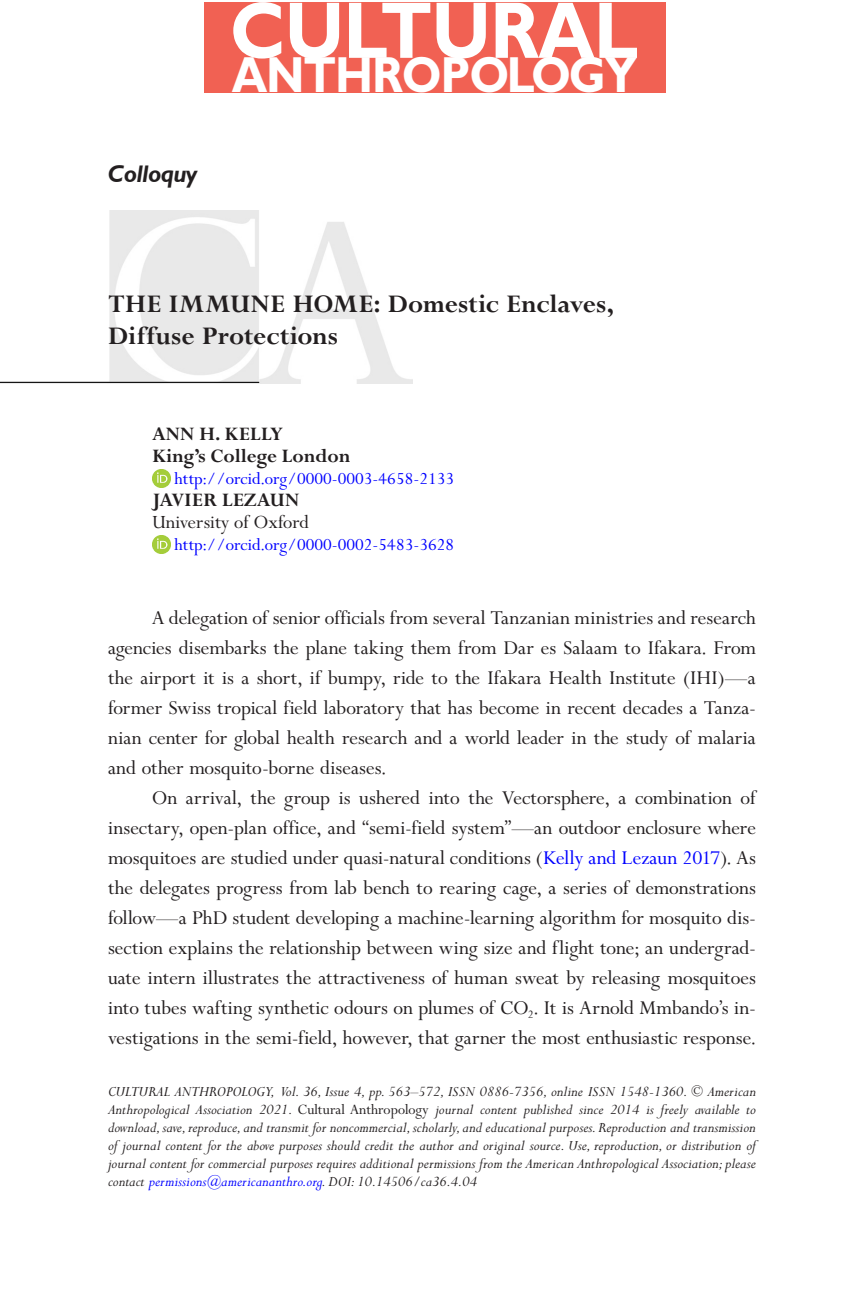
<style>
.page{position:relative;width:864px;height:1296px;background:#fff}
.page>*{position:absolute;margin:0;border:0;box-sizing:border-box;transform-origin:0 0}
.t1{font:700 80.6px "Gill Sans";letter-spacing:-.01em;color:#fff;scale:.9 1}
.t2{font:700 51px "Gill Sans";letter-spacing:-.025em;color:#fff;scale:.9 1}
.t3{font:700 28px/32px "Perpetua MT Std";color:#231f20}
.t4{font:italic 700 24px "Humanist 521 BT";color:#231f20}
.Regular_Paragraph{font:22px/30px "Perpetua MT Std";color:#231f20;text-align:justify}
.Author{font:700 21px "Perpetua MT Std";color:#231f20}
.Author_Institution{font:700 21px "Perpetua MT Std";color:#231f20}
.Author_Institution-2{font:21px "Perpetua MT Std";color:#231f20}
.ORCiD{font:19px "Perpetua MT Std";color:#00f}
.t5{font:italic 16px/18px "Perpetua MT Std";color:#231f20;text-align:justify}
.s1{color:#00f}
.s2{font-style:normal}
</style>
<div class="page">
<img style="left:0;top:211px;width:412px;height:173px">
<img style="left:152px;top:470px;width:18px;height:18px">
<img style="left:152px;top:536px;width:18px;height:18px">
<div style="left:204px;top:2px;width:461px;height:91px;background:#f16153"></div>
<p class="t4" style="left:108px;top:159px;width:91px">Colloquy</p>
<p class="t1" style="left:230px;top:-17px;width:455px">CULTURAL</p>
<p class="t2" style="left:232px;top:45px;width:452px">ANTHROPOLOGY</p>
<p class="t3" style="left:108px;top:289px;width:507px">THE IMMUNE HOME: Domestic Enclaves,<br>Diffuse Protections</p>
<p class="Author" style="left:152px;top:423px;width:133px">ANN H. KELLY</p>
<p class="Author_Institution" style="left:152px;top:445px;width:200px">King’s College London</p>
<p class="ORCiD" style="left:175px;top:469px;width:281px">http://orcid.org/0000-0003-4658-2133</p>
<p class="Author" style="left:152px;top:489px;width:149px">JAVIER LEZAUN</p>
<p class="Author_Institution-2" style="left:152px;top:511px;width:159px">University of Oxford</p>
<p class="ORCiD" style="left:175px;top:535px;width:281px">http://orcid.org/0000-0002-5483-3628</p>
<p class="Regular_Paragraph" style="left:108px;top:603px;width:650px;text-indent:44px">A delegation of senior officials from several Tanzanian ministries and research agencies disembarks the plane taking them from Dar es Salaam to Ifakara. From the airport it is a short, if bumpy, ride to the Ifakara Health Institute (IHI)—a former Swiss tropical field laboratory that has become in recent decades a Tanza&shy;nian center for global health research and a world leader in the study of malaria and other mosquito-borne diseases.</p>
<p class="Regular_Paragraph" style="left:108px;top:783px;width:650px;text-indent:44px">On arrival, the group is ushered into the Vectorsphere, a combination of insectary, open-plan office, and “semi-field system”—an outdoor enclosure where mosquitoes are studied under quasi-natural conditions (<span class="s1">Kelly and Lezaun 2017</span>). As the delegates progress from lab bench to rearing cage, a series of demonstrations follow—a PhD student developing a machine-learning algorithm for mosquito dis&shy;section explains the relationship between wing size and flight tone; an undergrad&shy;uate intern illustrates the attractiveness of human sweat by releasing mosquitoes into tubes wafting synthetic odours on plumes of CO<sub>2</sub>. It is Arnold Mmbando’s in&shy;vestigations in the semi-field, however, that garner the most enthusiastic response.</p>
<p class="t5" style="left:108px;top:1083px;width:650px">CULTURAL ANTHROPOLOGY, Vol. 36, Issue 4, pp. 563–572, ISSN 0886-7356, online ISSN 1548-1360. © American Anthropological Association 2021. <span class="s2">Cultural Anthropology</span> journal content published since 2014 is freely available to download, save, reproduce, and transmit for noncommercial, scholarly, and educational purposes. Reproduction and transmission of journal content for the above purposes should credit the author and original source. Use, reproduction, or distribution of journal content for commercial purposes requires additional permissions from the American Anthropological Association; please contact <span class="s1">permissions@americananthro.org</span>. DOI: 10.14506/ca36.4.04</p>
</div>
